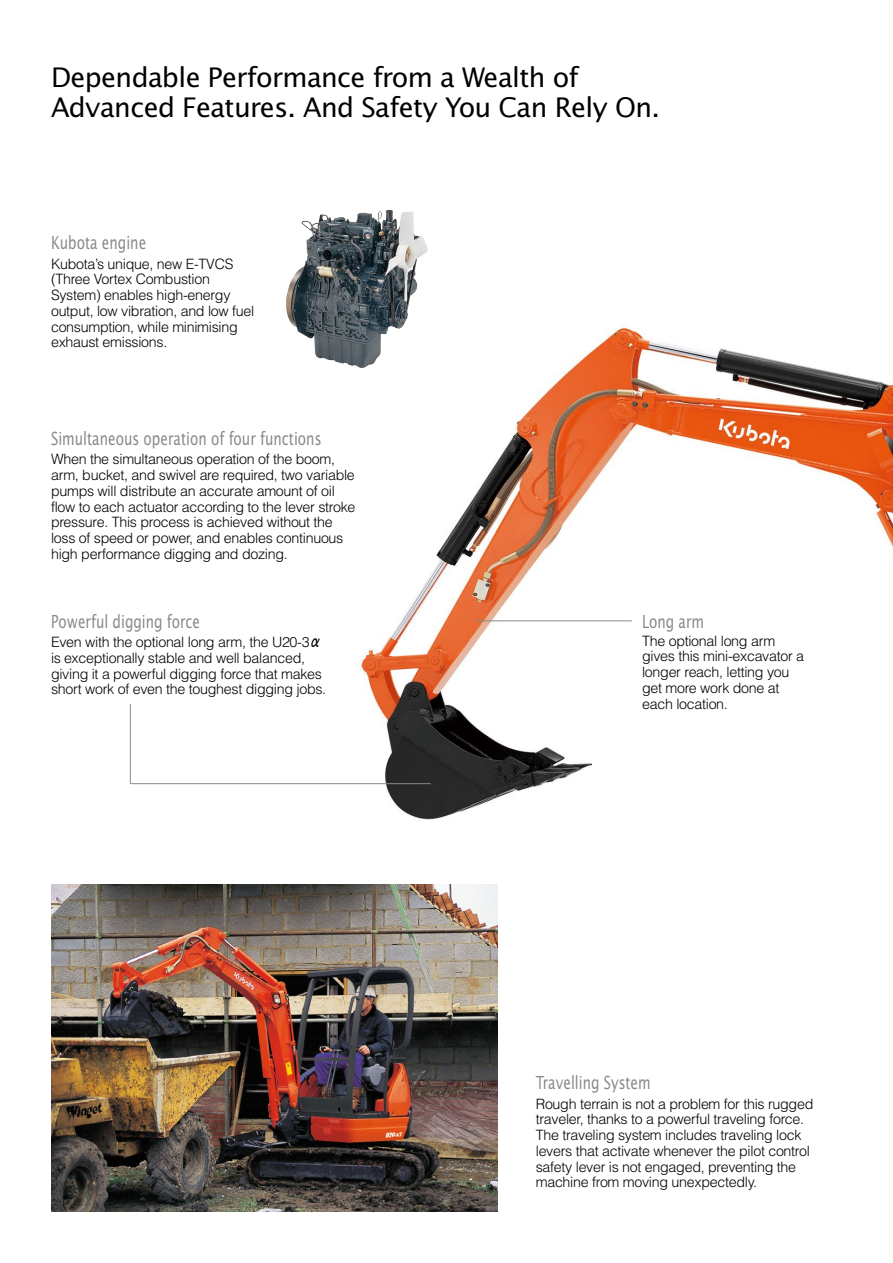
<style>
.page{position:relative;width:893px;height:1263px;background:#fff}
.page>*{position:absolute;margin:0;border:0;box-sizing:border-box;transform-origin:0 0}
.t1{font:27px/30px "Lucida Sans";letter-spacing:-.025em;color:#000}
.t2{font:18px "Lucida Sans";color:#898989;scale:.75 1}
.t3{font:300 14.25px/15.8px "Helvetica";letter-spacing:-.02em;color:#000}
.s1{font-family:"Gothic BBB";font-weight:500;font-size:19.95px}
</style>
<div class="page">
<img style="left:356px;top:304px;width:537px;height:710px">
<img style="left:51px;top:884px;width:446px;height:328px">
<hr style="left:130px;top:704px;width:1px;height:80px;background:#898989">
<hr style="left:130px;top:783px;width:301px;height:1px;background:#898989">
<hr style="left:475px;top:620px;width:157px;height:1px;background:#898989">
<img style="left:286px;top:211px;width:100px;height:157px">
<h1 class="t1" style="left:51px;top:62px;width:610px">Dependable Performance from a Wealth of<br>Advanced Features. And Safety You Can Rely On.</h1>
<p class="t2" style="left:51px;top:232px;width:128px">Kubota engine</p>
<p class="t3" style="left:51px;top:255px;width:205px">Kubota’s unique, new E-TVCS (Three Vortex Combustion<br>System) enables high-energy output, low vibration, and low fuel consumption, while minimising exhaust emissions.</p>
<p class="t2" style="left:51px;top:427px;width:362px">Simultaneous operation of four functions</p>
<p class="t3" style="left:51px;top:451px;width:306px">When the simultaneous operation of the boom, arm, bucket, and swivel are required, two variable pumps will distribute an accurate amount of oil flow to each actuator according to the lever stroke pressure. This process is achieved without the loss of speed or power, and enables continuous high performance digging and dozing.</p>
<p class="t2" style="left:51px;top:610px;width:200px">Powerful digging force</p>
<p class="t3" style="left:51px;top:634px;width:277px">Even with the optional long arm, the U20-3<span class="s1">α </span>is exceptionally stable and well balanced, giving it a powerful digging force that makes short work of even the toughest digging jobs.</p>
<p class="t2" style="left:642px;top:610px;width:84px">Long arm</p>
<p class="t3" style="left:642px;top:632px;width:164px">The optional long arm gives this mini-excavator a longer reach, letting you get more work done at each location.</p>
<p class="t2" style="left:536px;top:1072px;width:155px">Travelling System</p>
<p class="t3" style="left:536px;top:1095px;width:279px">Rough terrain is not a problem for this rugged traveler, thanks to a powerful traveling force.<br>The traveling system includes traveling lock levers that activate whenever the pilot control safety lever is not engaged, preventing the machine from moving unexpectedly.</p>
</div>
